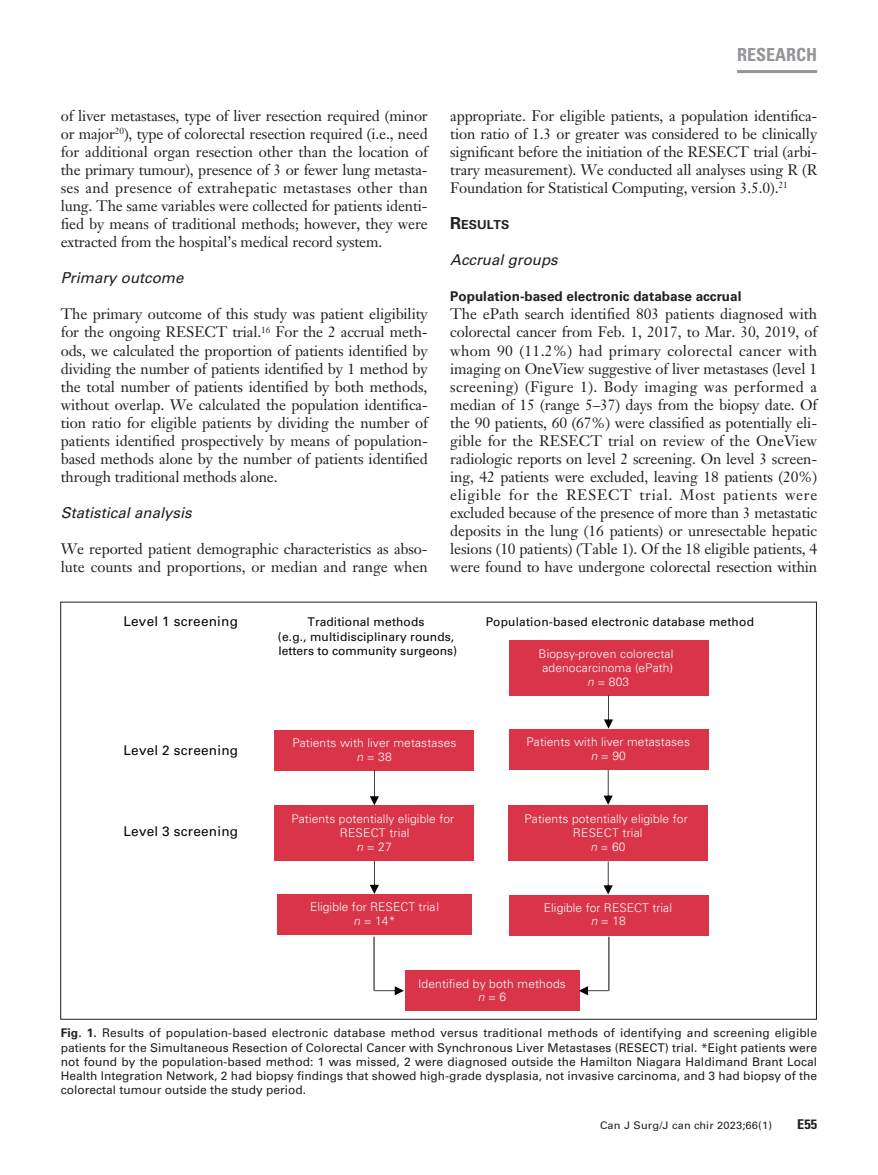
<style>
.page{position:relative;width:878px;height:1175px;background:#fff}
.page>*{position:absolute;margin:0;border:0;box-sizing:border-box;transform-origin:0 0}
.t1{font:700 condensed 18px "Univers LT Std";color:#939598}
.t2{font:15px/18px "Janson Text LT Std";letter-spacing:-.01em;color:#231f20;text-align:justify}
.t3{font:italic 15px "Univers LT Std";color:#231f20}
.t4{font:13.5px "Univers LT Std";letter-spacing:.015em;color:#040503}
.t5{font:700 13.5px "Univers LT Std";color:#231f20}
.t6{font:700 condensed 13.5px "Univers LT Std";color:#231f20;scale:1.05 1}
.t7{font:700 12.3px "Univers LT Std";color:#231f20}
.t8{font:12px/14.2px "Univers LT Std";color:#231f20;text-align:justify}
.t9{font:300 12px/14.2px "Univers LT Std";letter-spacing:.01em;color:#fff;text-align:center}
.t10{font:12px/14.4px "Univers LT Std";letter-spacing:.01em;color:#040503;text-align:center}
.t11{font:10.5px "Univers LT Std";letter-spacing:.015em;color:#231f20;scale:1.05 1}
.s1{font-size:16.5px}
.s2{font-style:italic}
.s3{font-weight:700}
</style>
<div class="page">
<hr style="left:737px;top:70px;width:80px;height:3px;background:#939598">
<div style="left:274px;top:729px;width:200px;height:41px;background:#d93448"></div>
<div style="left:274px;top:805px;width:200px;height:56px;background:#d93448"></div>
<div style="left:277px;top:894px;width:195px;height:40px;background:#d93448"></div>
<div style="left:404px;top:970px;width:175px;height:41px;background:#d93448"></div>
<div style="left:508px;top:894px;width:200px;height:41px;background:#d93448"></div>
<div style="left:508px;top:805px;width:200px;height:56px;background:#d93448"></div>
<div style="left:508px;top:729px;width:200px;height:41px;background:#d93448"></div>
<div style="left:508px;top:640px;width:200px;height:55px;background:#d93448"></div>
<svg style="left:370px;top:770px;width:9px;height:35px"></svg>
<svg style="left:370px;top:861px;width:9px;height:33px"></svg>
<svg style="left:603px;top:861px;width:9px;height:33px"></svg>
<svg style="left:603px;top:769px;width:9px;height:35px"></svg>
<svg style="left:604px;top:695px;width:9px;height:33px"></svg>
<hr style="left:373px;top:936px;width:1px;height:54px;background:#040503">
<hr style="left:608px;top:936px;width:1px;height:54px;background:#040503">
<svg style="left:374px;top:986px;width:30px;height:9px"></svg>
<svg style="left:579px;top:986px;width:29px;height:9px"></svg>
<p class="t2" style="left:61px;top:107px;width:368px">of liver metastases, type of liver resection required (minor or major<sup>20</sup>), type of colorectal resection required (i.e., need for additional organ resection other than the location of the primary tumour), presence of 3 or fewer lung metasta&shy;ses and presence of extrahepatic metastases other than lung. The same variables were collected for patients identi&shy;fied by means of traditional methods; however, they were extracted from the hospital’s medical record system.</p>
<p class="t3" style="left:61px;top:269px;width:124px">Primary outcome</p>
<p class="t2" style="left:61px;top:305px;width:369px">The primary outcome of this study was patient eligibility for the ongoing RESECT trial.<sup>16</sup> For the 2 accrual meth&shy;ods, we calculated the proportion of patients identified by dividing the number of patients identified by 1 method by the total number of patients identified by both methods, without overlap. We calculated the population identifica&shy;tion ratio for eligible patients by dividing the number of patients identified prospectively by means of population&shy;based methods alone by the number of patients identified through traditional methods alone.</p>
<p class="t3" style="left:61px;top:503px;width:132px">Statistical analysis</p>
<p class="t2" style="left:61px;top:539px;width:368px">We reported patient demographic characteristics as abso&shy;lute counts and proportions, or median and range when</p>
<p class="t1" style="left:737px;top:44px;width:82px">RESEARCH</p>
<p class="t2" style="left:450px;top:107px;width:369px">appropriate. For eligible patients, a population identifica&shy;tion ratio of 1.3 or greater was considered to be clinically significant before the initiation of the RESECT trial (arbi&shy;trary measurement). We conducted all analyses using R (R Foundation for Statistical Computing, version 3.5.0).<sup>21</sup></p>
<p class="t7" style="left:450px;top:218px;width:61px"><span class="s1">R</span>ESULTS</p>
<p class="t3" style="left:450px;top:251px;width:109px">Accrual groups</p>
<p class="t5" style="left:450px;top:289px;width:293px">Population-based electronic database accrual</p>
<p class="t2" style="left:450px;top:305px;width:368px">The ePath search identified 803 patients diagnosed with colorectal cancer from Feb. 1, 2017, to Mar. 30, 2019, of whom 90 (11.2%) had primary colorectal cancer with imaging on OneView suggestive of liver metastases (level 1 screening) (Figure 1). Body imaging was performed a median of 15 (range 5–37) days from the biopsy date. Of the 90 patients, 60 (67%) were classified as potentially eli&shy;gible for the RESECT trial on review of the OneView radiologic reports on level 2 screening. On level 3 screen&shy;ing, 42 patients were excluded, leaving 18 patients (20%) eligible for the RESECT trial. Most patients were excluded because of the presence of more than 3 metastatic deposits in the lung (16 patients) or unresectable hepatic lesions (10 patients) (Table 1). Of the 18 eligible patients, 4 were found to have undergone colorectal resection within</p>
<p class="t4" style="left:123px;top:613px;width:116px">Level 1 screening</p>
<p class="t4" style="left:123px;top:742px;width:116px">Level 2 screening</p>
<p class="t4" style="left:123px;top:823px;width:116px">Level 3 screening</p>
<p class="t10" style="left:278px;top:615px;width:181px">Traditional methods<br>(e.g., multidisciplinary rounds, letters to community surgeons)</p>
<p class="t10" style="left:485px;top:614px;width:270px">Population-based electronic database method</p>
<p class="t9" style="left:538px;top:646px;width:136px">Biopsy-proven colorectal adenocarcinoma (ePath) <span class="s2">n</span> = 803</p>
<p class="t9" style="left:292px;top:736px;width:166px;line-height:13.4px">Patients with liver metastases <span class="s2">n</span> = 38</p>
<p class="t9" style="left:526px;top:735px;width:165px;line-height:13.6px">Patients with liver metastases <span class="s2">n</span> = 90</p>
<p class="t9" style="left:291px;top:811px;width:164px">Patients potentially eligible for<br>RESECT trial<br><span class="s2">n</span> = 27</p>
<p class="t9" style="left:524px;top:811px;width:165px">Patients potentially eligible for<br>RESECT trial<br><span class="s2">n</span> = 60</p>
<p class="t9" style="left:310px;top:900px;width:131px;line-height:13.4px">Eligible for RESECT trial <span class="s2">n</span> = 14*</p>
<p class="t9" style="left:544px;top:901px;width:130px;line-height:13.4px">Eligible for RESECT trial <span class="s2">n</span> = 18</p>
<p class="t9" style="left:418px;top:976px;width:149px;line-height:13.4px">Identified by both methods <span class="s2">n</span> = 6</p>
<p class="t8" style="left:61px;top:1026px;width:758px"><span class="s3">Fig. 1.</span> Results of population-based electronic database method versus traditional methods of identifying and screening eligible patients for the Simultaneous Resection of Colorectal Cancer with Synchronous Liver Metastases (RESECT) trial. *Eight patients were not found by the population-based method: 1 was missed, 2 were diagnosed outside the Hamilton Niagara Haldimand Brant Local Health Integration Network, 2 had biopsy findings that showed high-grade dysplasia, not invasive carcinoma, and 3 had biopsy of the colorectal tumour outside the study period.</p>
<p class="t11" style="left:600px;top:1119px;width:165px">Can J Surg/J can chir 2023;66(1)</p>
<p class="t6" style="left:797px;top:1116px;width:21px">E55</p>
</div>
